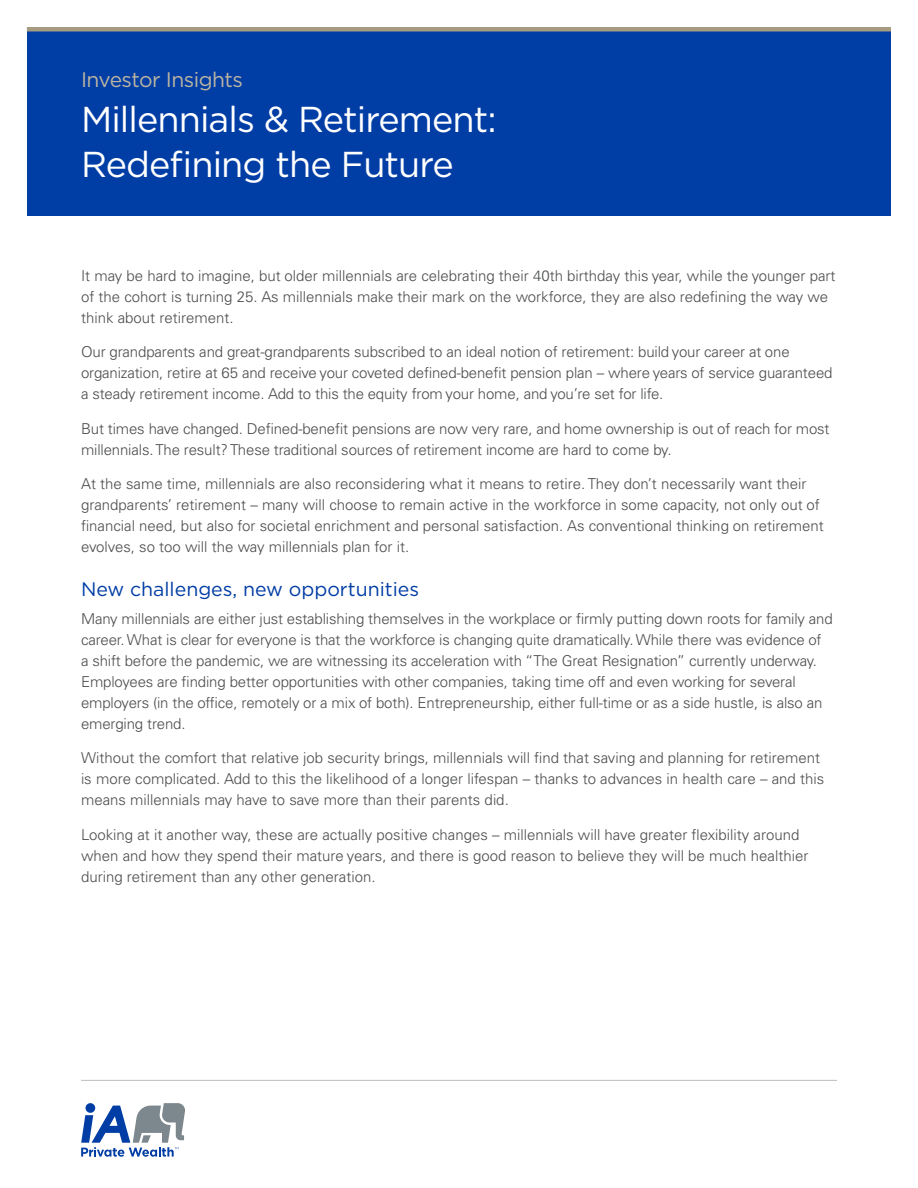
<style>
.page{position:relative;width:918px;height:1188px;background:#fff}
.page>*{position:absolute;margin:0;border:0;box-sizing:border-box;transform-origin:0 0}
.t1{font:36px/45px "Gotham";letter-spacing:-.025em;color:#fff}
.t2{font:21px "Gotham";letter-spacing:-.025em;color:#bcb5a1}
.t3{font:19.5px "Gotham";color:#003da5}
.t4{font:300 15px/21px "Univers LT Pro 45";letter-spacing:-.01em;color:#4b4c4d}
</style>
<div class="page">
<svg style="left:81px;top:1103px;width:104px;height:54px"></svg>
<hr style="left:81px;top:1080px;width:756px;height:1px;background:#bcbdc0">
<div style="left:27px;top:30px;width:864px;height:186px;background:#003da5"></div>
<div style="left:27px;top:27px;width:864px;height:5px;background:#a59b80"></div>
<h2 class="t2" style="left:81px;top:66px;width:163px">Investor Insights</h2>
<h1 class="t1" style="left:81px;top:96px;width:417px">Millennials &amp; Retirement:<br>Redefining the Future</h1>
<p class="t4" style="left:81px;top:265px;width:756px">It may be hard to imagine, but older millennials are celebrating their 40th birthday this year, while the younger part of the cohort is turning 25. As millennials make their mark on the workforce, they are also redefining the way we think about retirement.</p>
<p class="t4" style="left:81px;top:341px;width:753px">Our grandparents and great-grandparents subscribed to an ideal notion of retirement: build your career at one organization, retire at 65 and receive your coveted defined-benefit pension plan – where years of service guaranteed a steady retirement income. Add to this the equity from your home, and you’re set for life.</p>
<p class="t4" style="left:81px;top:418px;width:750px">But times have changed. Defined-benefit pensions are now very rare, and home ownership is out of reach for most millennials. The result? These traditional sources of retirement income are hard to come by.</p>
<p class="t4" style="left:81px;top:473px;width:744px">At the same time, millennials are also reconsidering what it means to retire. They don’t necessarily want their grandparents’ retirement – many will choose to remain active in the workforce in some capacity, not only out of financial need, but also for societal enrichment and personal satisfaction. As conventional thinking on retirement evolves, so too will the way millennials plan for it.</p>
<h3 class="t3" style="left:81px;top:577px;width:340px">New challenges, new opportunities</h3>
<p class="t4" style="left:81px;top:608px;width:753px">Many millennials are either just establishing themselves in the workplace or firmly putting down roots for family and career. What is clear for everyone is that the workforce is changing quite dramatically. While there was evidence of a shift before the pandemic, we are witnessing its acceleration with “The Great Resignation” currently underway.<br>Employees are finding better opportunities with other companies, taking time off and even working for several employers (in the office, remotely or a mix of both). Entrepreneurship, either full-time or as a side hustle, is also an emerging trend.</p>
<p class="t4" style="left:81px;top:747px;width:745px">Without the comfort that relative job security brings, millennials will find that saving and planning for retirement is more complicated. Add to this the likelihood of a longer lifespan – thanks to advances in health care – and this means millennials may have to save more than their parents did.</p>
<p class="t4" style="left:81px;top:824px;width:729px">Looking at it another way, these are actually positive changes – millennials will have greater flexibility around when and how they spend their mature years, and there is good reason to believe they will be much healthier during retirement than any other generation.</p>
</div>
